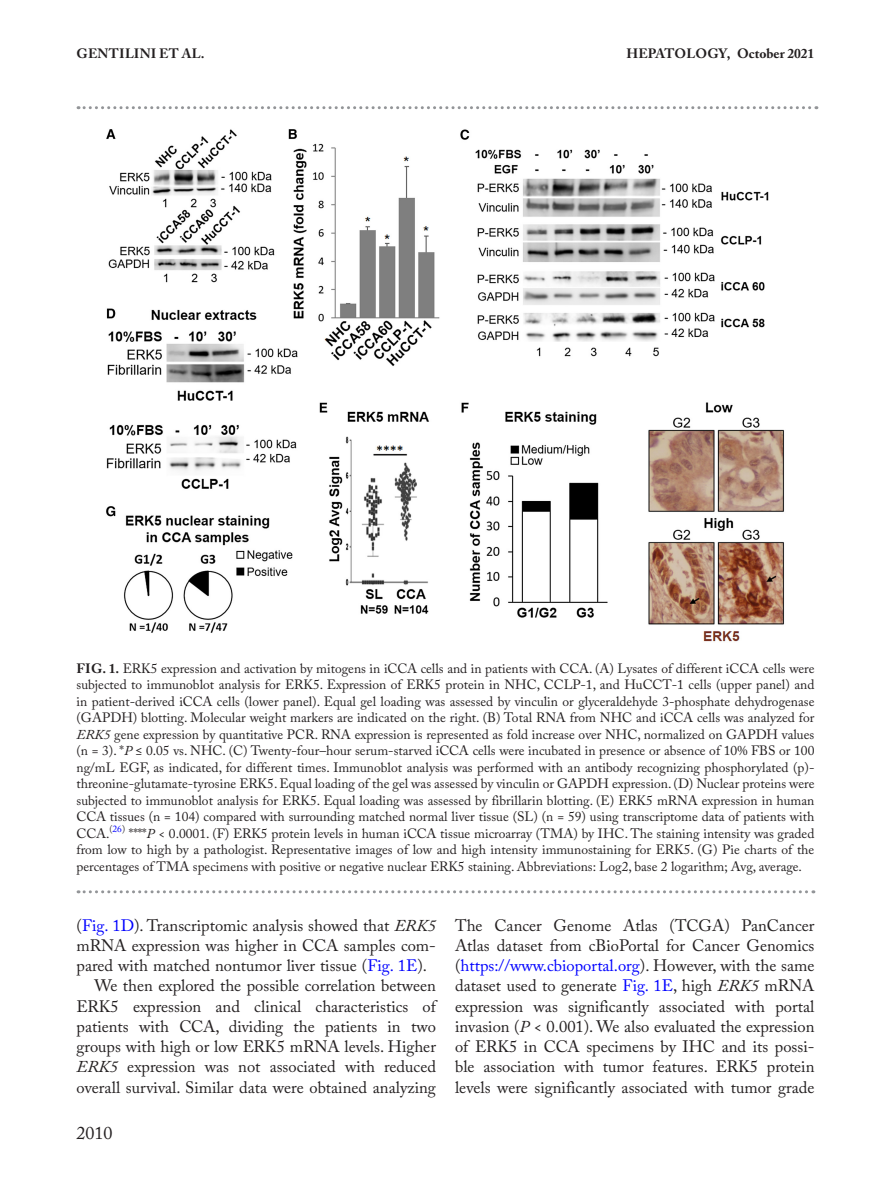
<style>
.page{position:relative;width:891px;height:1188px;background:#fff}
.page>*{position:absolute;margin:0;border:0;box-sizing:border-box;transform-origin:0 0}
.t1{font:18px "Adobe Caslon Pro";color:#231f20}
.t2{font:16.5px/20.2px "Adobe Caslon Pro";color:#231f20;text-align:justify}
.t3{font:13.5px/16.5px "Adobe Caslon Pro";color:#231f20;text-align:justify}
.t4{font:700 13.5px "Adobe Caslon Pro";letter-spacing:.01em;color:#231f20}
.s1{font-weight:700}
.s2{font-style:italic}
.s3{color:#00f}
</style>
<div class="page">
<svg style="left:78px;top:890px;width:736px;height:3px"></svg>
<img style="left:106px;top:129px;width:678px;height:513px">
<svg style="left:78px;top:106px;width:739px;height:3px"></svg>
<p class="t4" style="left:77px;top:45px;width:129px">GENTILINI ET AL.</p>
<p class="t4" style="left:626px;top:45px;width:189px">Hepatology, October 2021</p>
<p class="t3" style="left:77px;top:660px;width:739px"><span class="s1">FIG. 1.</span> ERK5 expression and activation by mitogens in iCCA cells and in patients with CCA. (A) Lysates of different iCCA cells were subjected to immunoblot analysis for ERK5. Expression of ERK5 protein in NHC, CCLP-1, and HuCCT-1 cells (upper panel) and in patient-derived iCCA cells (lower panel). Equal gel loading was assessed by vinculin or glyceraldehyde 3-phosphate dehydrogenase (GAPDH) blotting. Molecular weight markers are indicated on the right. (B) Total RNA from NHC and iCCA cells was analyzed for <span class="s2">ERK5</span> gene expression by quantitative PCR. RNA expression is represented as fold increase over NHC, normalized on GAPDH values (n = 3). *<span class="s2">P</span> ≤ 0.05 vs. NHC. (C) Twenty-four–hour serum-starved iCCA cells were incubated in presence or absence of 10% FBS or 100 ng/mL EGF, as indicated, for different times. Immunoblot analysis was performed with an antibody recognizing phosphorylated (p)- threonine-glutamate-tyrosine ERK5. Equal loading of the gel was assessed by vinculin or GAPDH expression. (D) Nuclear proteins were subjected to immunoblot analysis for ERK5. Equal loading was assessed by fibrillarin blotting. (E) ERK5 mRNA expression in human CCA tissues (n = 104) compared with surrounding matched normal liver tissue (SL) (n = 59) using transcriptome data of patients with CCA.<sup>(</sup><sup>26</sup><sup>)</sup> ****<span class="s2">P</span> &lt; 0.0001. (F) ERK5 protein levels in human iCCA tissue microarray (TMA) by IHC. The staining intensity was graded from low to high by a pathologist. Representative images of low and high intensity immunostaining for ERK5. (G) Pie charts of the percentages of TMA specimens with positive or negative nuclear ERK5 staining. Abbreviations: Log2, base 2 logarithm; Avg, average.</p>
<p class="t2" style="left:77px;top:915px;width:361px">(<span class="s3">Fig. 1D</span>). Transcriptomic analysis showed that <span class="s2">ERK5</span></p>
<p class="t2" style="left:77px;top:935px;width:361px">mRNA expression was higher in CCA samples com-</p>
<p class="t2" style="left:77px;top:955px;width:352px">pared with matched nontumor liver tissue (<span class="s3">Fig. 1E</span>).</p>
<p class="t2" style="left:95px;top:975px;width:343px">We then explored the possible correlation between</p>
<p class="t2" style="left:77px;top:996px;width:361px">ERK5 expression and clinical characteristics of</p>
<p class="t2" style="left:77px;top:1016px;width:361px">patients with CCA, dividing the patients in two</p>
<p class="t2" style="left:77px;top:1036px;width:361px">groups with high or low ERK5 mRNA levels. Higher</p>
<p class="t2" style="left:77px;top:1056px;width:361px"><span class="s2">ERK5</span> expression was not associated with reduced</p>
<p class="t2" style="left:77px;top:1077px;width:361px">overall survival. Similar data were obtained analyzing</p>
<h1 class="t1" style="left:77px;top:1122px;width:38px">2010</h1>
<p class="t2" style="left:455px;top:915px;width:361px">The Cancer Genome Atlas (TCGA) PanCancer Atlas dataset from cBioPortal for Cancer Genomics (<span class="s3">https://www.cbioportal.org</span>). However, with the same dataset used to generate <span class="s3">Fig. 1E</span>, high <span class="s2">ERK5</span> mRNA expression was significantly associated with portal invasion (<span class="s2">P</span> &lt; 0.001). We also evaluated the expression of ERK5 in CCA specimens by IHC and its possi&shy;ble association with tumor features. ERK5 protein levels were significantly associated with tumor grade</p>
</div>
